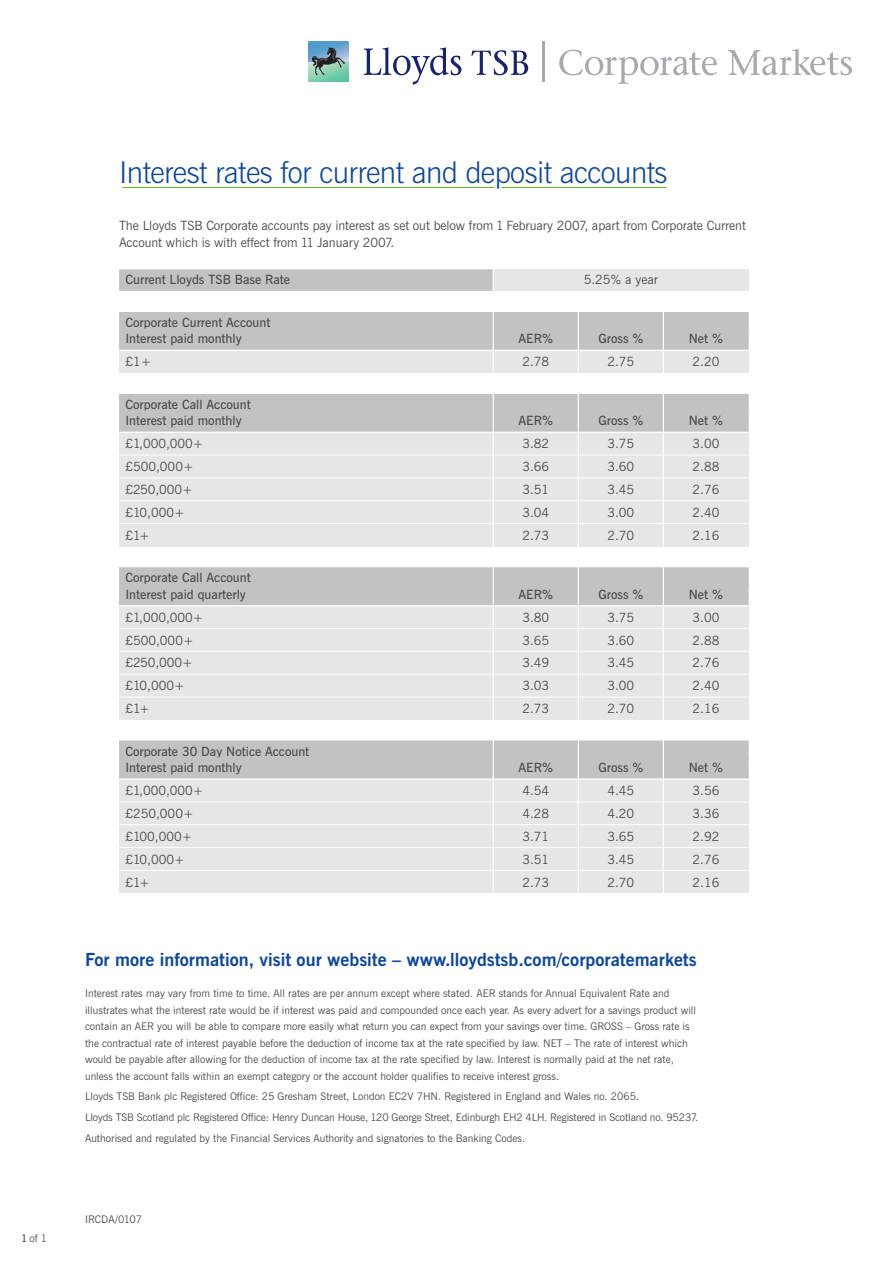
<style>
.page{position:relative;width:893px;height:1263px;background:#fff}
.page>*{position:absolute;margin:0;border:0;box-sizing:border-box;transform-origin:0 0}
.t1{font:300 30px "News Gothic BT";letter-spacing:-.02em;color:#0c469c}
.t2{font:700 18px "News Gothic BT";color:#0c469c}
.t3{font:12.75px/16.5px "News Gothic BT";letter-spacing:-.005em;color:#4d4d4d}
.t4{font:600 12.75px/16.5px "News Gothic BT";color:#4d4d4d}
.t5{font:10.5px/16.5px "News Gothic BT";color:#4d4d4d}
.s1{font-weight:600}
</style>
<div class="page">
<svg style="left:471px;top:50px;width:57px;height:25px"></svg>
<svg style="left:364px;top:47px;width:97px;height:38px"></svg>
<hr style="left:542px;top:42px;width:3px;height:40px;background:#a8a9ad">
<svg style="left:559px;top:50px;width:158px;height:34px"></svg>
<svg style="left:728px;top:49px;width:124px;height:27px"></svg>
<svg style="left:308px;top:41px;width:41px;height:41px"></svg>
<svg style="left:308px;top:42px;width:40px;height:40px;background:#6ca2a5"></svg>
<hr style="left:122px;top:187px;width:372px;height:1px;background:#67b721">
<hr style="left:502px;top:187px;width:164px;height:1px;background:#67b721">
<div style="left:119px;top:269px;width:629px;height:22px;background:#e6e6e6"></div>
<div style="left:119px;top:269px;width:374px;height:22px;background:#c2c2c2"></div>
<div style="left:119px;top:312px;width:629px;height:61px;background:#e6e6e6"></div>
<div style="left:119px;top:312px;width:629px;height:21px;background:#c2c2c2"></div>
<div style="left:119px;top:329px;width:629px;height:21px;background:#c2c2c2"></div>
<hr style="left:119px;top:350px;width:629px;height:1px;background:#fff">
<div style="left:119px;top:394px;width:629px;height:152px;background:#e6e6e6"></div>
<div style="left:119px;top:394px;width:629px;height:21px;background:#c2c2c2"></div>
<div style="left:119px;top:410px;width:629px;height:22px;background:#c2c2c2"></div>
<hr style="left:119px;top:432px;width:629px;height:1px;background:#fff">
<hr style="left:119px;top:455px;width:629px;height:1px;background:#fff">
<hr style="left:119px;top:477px;width:629px;height:1px;background:#fff">
<hr style="left:119px;top:500px;width:629px;height:1px;background:#fff">
<hr style="left:119px;top:523px;width:629px;height:1px;background:#fff">
<div style="left:119px;top:567px;width:629px;height:152px;background:#e6e6e6"></div>
<div style="left:119px;top:567px;width:629px;height:22px;background:#c2c2c2"></div>
<div style="left:119px;top:584px;width:629px;height:21px;background:#c2c2c2"></div>
<hr style="left:119px;top:605px;width:629px;height:1px;background:#fff">
<hr style="left:119px;top:628px;width:629px;height:1px;background:#fff">
<hr style="left:119px;top:651px;width:629px;height:1px;background:#fff">
<hr style="left:119px;top:674px;width:629px;height:1px;background:#fff">
<hr style="left:119px;top:697px;width:629px;height:1px;background:#fff">
<div style="left:119px;top:741px;width:629px;height:152px;background:#e6e6e6"></div>
<div style="left:119px;top:741px;width:629px;height:21px;background:#c2c2c2"></div>
<div style="left:119px;top:757px;width:629px;height:21px;background:#c2c2c2"></div>
<hr style="left:119px;top:778px;width:629px;height:2px;background:#fff">
<hr style="left:119px;top:801px;width:629px;height:1px;background:#fff">
<hr style="left:119px;top:824px;width:629px;height:1px;background:#fff">
<hr style="left:119px;top:847px;width:629px;height:1px;background:#fff">
<hr style="left:119px;top:870px;width:629px;height:1px;background:#fff">
<hr style="left:663px;top:305px;width:1px;height:591px;background:#fff">
<hr style="left:578px;top:305px;width:1px;height:592px;background:#fff">
<hr style="left:493px;top:263px;width:1px;height:634px;background:#fff">
<p class="t5" style="left:21px;top:1231px;width:27px"><span class="s1">1</span>of 1</p>
<h1 class="t1" style="left:119px;top:162px;width:550px">Interest rates for current and deposit accounts</h1>
<p class="t3" style="left:119px;top:218px;width:628px">The Lloyds TSB Corporate accounts pay interest as set out below from 1 February 2007, apart from Corporate Current<br>Account which is with effect from 11 January 2007.</p>
<p class="t4" style="left:125px;top:273px;width:166px">Current Lloyds TSB Base Rate</p>
<p class="t3" style="left:584px;top:273px;width:76px">5.25% a year</p>
<p class="t4" style="left:125px;top:315px;width:146px">Corporate Current Account<br>Interest paid monthly</p>
<p class="t4" style="left:519px;top:332px;width:36px">AER%</p>
<p class="t4" style="left:598px;top:332px;width:47px">Gross %</p>
<p class="t4" style="left:689px;top:332px;width:36px">Net %</p>
<p class="t3" style="left:125px;top:355px;width:27px">£1+</p>
<p class="t3" style="left:522px;top:355px;width:28px">2.78</p>
<p class="t3" style="left:607px;top:355px;width:28px">2.75</p>
<p class="t3" style="left:692px;top:355px;width:28px">2.20</p>
<p class="t4" style="left:125px;top:397px;width:127px">Corporate Call Account<br>Interest paid monthly</p>
<p class="t4" style="left:519px;top:414px;width:36px">AER%</p>
<p class="t4" style="left:598px;top:414px;width:47px">Gross %</p>
<p class="t4" style="left:689px;top:414px;width:36px">Net %</p>
<p class="t3" style="left:125px;top:437px;width:80px">£1,000,000+</p>
<p class="t3" style="left:522px;top:437px;width:28px">3.82</p>
<p class="t3" style="left:607px;top:437px;width:28px">3.75</p>
<p class="t3" style="left:692px;top:437px;width:28px">3.00</p>
<p class="t3" style="left:125px;top:459px;width:70px">£500,000+</p>
<p class="t3" style="left:522px;top:459px;width:28px">3.66</p>
<p class="t3" style="left:607px;top:459px;width:28px">3.60</p>
<p class="t3" style="left:692px;top:459px;width:28px">2.88</p>
<p class="t3" style="left:125px;top:482px;width:69px">£250,000+</p>
<p class="t3" style="left:522px;top:482px;width:28px">3.51</p>
<p class="t3" style="left:607px;top:482px;width:28px">3.45</p>
<p class="t3" style="left:692px;top:482px;width:28px">2.76</p>
<p class="t3" style="left:125px;top:505px;width:61px">£10,000+</p>
<p class="t3" style="left:522px;top:505px;width:28px">3.04</p>
<p class="t3" style="left:607px;top:505px;width:28px">3.00</p>
<p class="t3" style="left:692px;top:505px;width:28px">2.40</p>
<p class="t3" style="left:125px;top:528px;width:26px">£1+</p>
<p class="t3" style="left:522px;top:528px;width:28px">2.73</p>
<p class="t3" style="left:607px;top:528px;width:28px">2.70</p>
<p class="t3" style="left:692px;top:528px;width:28px">2.16</p>
<p class="t4" style="left:125px;top:571px;width:127px">Corporate Call Account<br>Interest paid quarterly</p>
<p class="t4" style="left:519px;top:587px;width:36px">AER%</p>
<p class="t4" style="left:598px;top:587px;width:47px">Gross %</p>
<p class="t4" style="left:689px;top:587px;width:36px">Net %</p>
<p class="t3" style="left:125px;top:610px;width:80px">£1,000,000+</p>
<p class="t3" style="left:522px;top:610px;width:28px">3.80</p>
<p class="t3" style="left:607px;top:610px;width:28px">3.75</p>
<p class="t3" style="left:692px;top:610px;width:28px">3.00</p>
<p class="t3" style="left:125px;top:633px;width:70px">£500,000+</p>
<p class="t3" style="left:522px;top:633px;width:28px">3.65</p>
<p class="t3" style="left:607px;top:633px;width:28px">3.60</p>
<p class="t3" style="left:692px;top:633px;width:28px">2.88</p>
<p class="t3" style="left:125px;top:656px;width:69px">£250,000+</p>
<p class="t3" style="left:522px;top:656px;width:28px">3.49</p>
<p class="t3" style="left:607px;top:656px;width:28px">3.45</p>
<p class="t3" style="left:692px;top:656px;width:28px">2.76</p>
<p class="t3" style="left:125px;top:679px;width:61px">£10,000+</p>
<p class="t3" style="left:522px;top:679px;width:28px">3.03</p>
<p class="t3" style="left:607px;top:679px;width:28px">3.00</p>
<p class="t3" style="left:692px;top:679px;width:28px">2.40</p>
<p class="t3" style="left:125px;top:701px;width:26px">£1+</p>
<p class="t3" style="left:522px;top:701px;width:28px">2.73</p>
<p class="t3" style="left:607px;top:701px;width:28px">2.70</p>
<p class="t3" style="left:692px;top:701px;width:28px">2.16</p>
<p class="t4" style="left:125px;top:744px;width:185px">Corporate 30 Day Notice Account<br>Interest paid monthly</p>
<p class="t4" style="left:519px;top:760px;width:36px">AER%</p>
<p class="t4" style="left:598px;top:760px;width:47px">Gross %</p>
<p class="t4" style="left:689px;top:760px;width:36px">Net %</p>
<p class="t3" style="left:125px;top:783px;width:80px">£1,000,000+</p>
<p class="t3" style="left:522px;top:783px;width:28px">4.54</p>
<p class="t3" style="left:607px;top:783px;width:28px">4.45</p>
<p class="t3" style="left:692px;top:783px;width:28px">3.56</p>
<p class="t3" style="left:125px;top:806px;width:70px">£250,000+</p>
<p class="t3" style="left:522px;top:806px;width:28px">4.28</p>
<p class="t3" style="left:607px;top:806px;width:28px">4.20</p>
<p class="t3" style="left:692px;top:806px;width:28px">3.36</p>
<p class="t3" style="left:125px;top:829px;width:69px">£100,000+</p>
<p class="t3" style="left:522px;top:829px;width:28px">3.71</p>
<p class="t3" style="left:607px;top:829px;width:28px">3.65</p>
<p class="t3" style="left:692px;top:829px;width:28px">2.92</p>
<p class="t3" style="left:125px;top:852px;width:61px">£10,000+</p>
<p class="t3" style="left:522px;top:852px;width:28px">3.51</p>
<p class="t3" style="left:607px;top:852px;width:28px">3.45</p>
<p class="t3" style="left:692px;top:852px;width:28px">2.76</p>
<p class="t3" style="left:125px;top:875px;width:26px">£1+</p>
<p class="t3" style="left:522px;top:875px;width:28px">2.73</p>
<p class="t3" style="left:607px;top:875px;width:28px">2.70</p>
<p class="t3" style="left:692px;top:875px;width:28px">2.16</p>
<h2 class="t2" style="left:85px;top:953px;width:613px">For more information, visit our website – www.lloydstsb.com/corporatemarkets</h2>
<p class="t5" style="left:85px;top:986px;width:613px">Interest rates may vary from time to time. All rates are per annum except where stated. AER stands for Annual Equivalent Rate and illustrates what the interest rate would be if interest was paid and compounded once each year. As every advert for a savings product will contain an AER you will be able to compare more easily what return you can expect from your savings over time. GROSS – Gross rate is the contractual rate of interest payable before the deduction of income tax at the rate specified by law. NET – The rate of interest which would be payable after allowing for the deduction of income tax at the rate specified by law. Interest is normally paid at the net rate, unless the account falls within an exempt category or the account holder qualifies to receive interest gross.</p>
<p class="t5" style="left:85px;top:1087px;width:615px;line-height:20.7px">Lloyds TSB Bank plc Registered Office: 25 Gresham Street, London EC2V 7HN. Registered in England and Wales no. 2065.<br>Lloyds TSB Scotland plc Registered Office: Henry Duncan House, 120 George Street, Edinburgh EH2 4LH. Registered in Scotland no. 95237.<br>Authorised and regulated by the Financial Services Authority and signatories to the Banking Codes.</p>
<p class="t5" style="left:85px;top:1212px;width:59px">IRCDA/0107</p>
</div>
